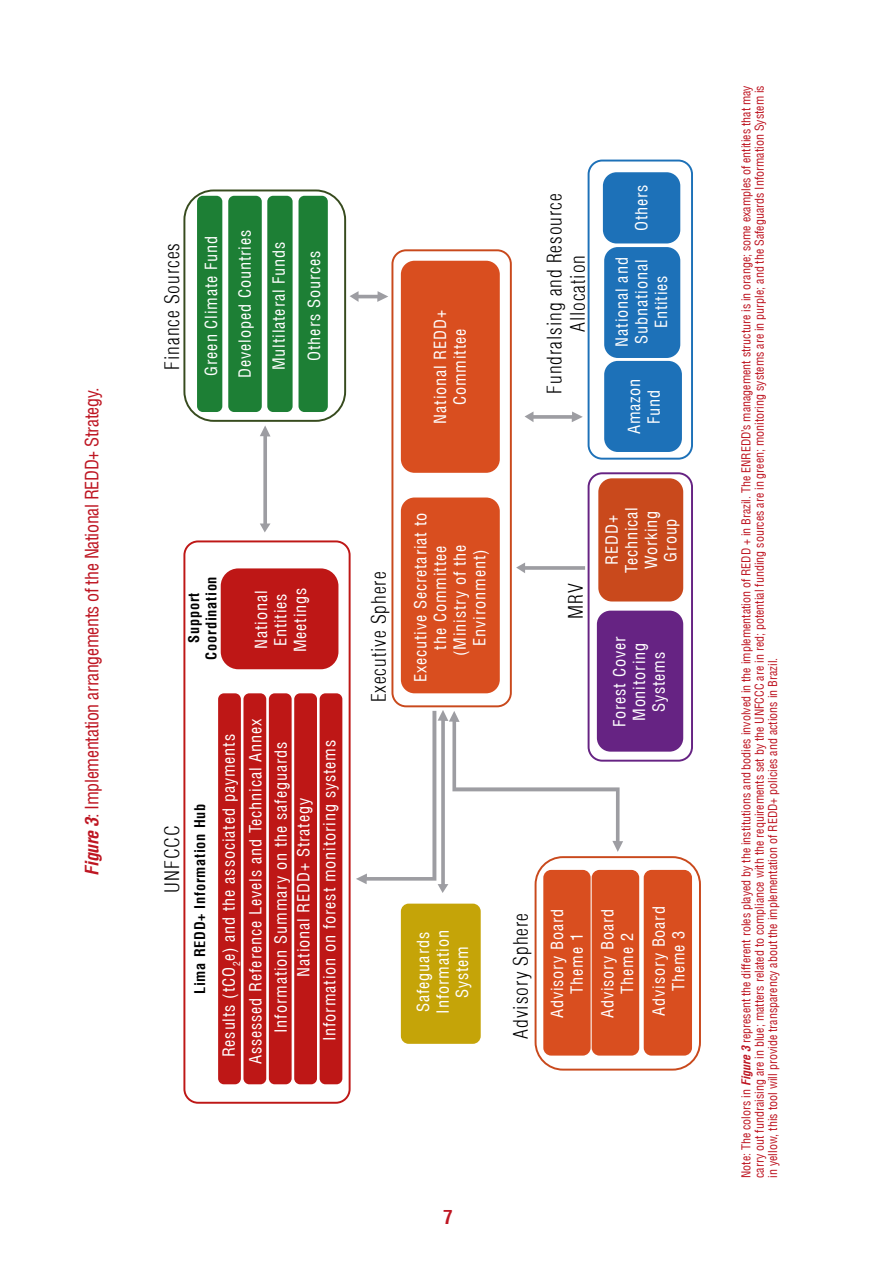
<style>
.page{position:relative;width:893px;height:1263px;background:#fff}
.page>*{position:absolute;margin:0;border:0;box-sizing:border-box;transform-origin:0 0}
.t1{font:300 condensed 19.5px/23.4px "Helvetica LT";letter-spacing:.05em;color:#000;text-align:center}
.t2{font:700 condensed 19.5px "Helvetica LT";color:#be1622}
.t3{font:condensed 18px "Helvetica LT";letter-spacing:-.02em;color:#be1622}
.t4{font:condensed 16.35px/19.6px "Helvetica LT";letter-spacing:.05em;color:#fff;text-align:center}
.t5{font:700 condensed 14.4px/17.2px "Helvetica LT";letter-spacing:.05em;color:#000;text-align:center}
.t6{font:condensed 12px/13.2px "Helvetica LT";color:#be1622;text-align:justify}
.s1{font-weight:700;font-style:italic}
</style>
<div class="page">
<div style="left:598px;top:478px;width:85px;height:123px;background:#c9491c;border-radius:14px"></div>
<div style="left:597px;top:611px;width:86px;height:141px;background:#662383;border-radius:14px"></div>
<div style="left:604px;top:361px;width:78px;height:91px;background:#1d71b8;border-radius:14px"></div>
<div style="left:604px;top:247px;width:76px;height:111px;background:#1d71b8;border-radius:14px"></div>
<div style="left:603px;top:172px;width:77px;height:71px;background:#1d71b8;border-radius:14px"></div>
<div style="left:401px;top:497px;width:99px;height:196px;background:#d94e1f;border-radius:14px"></div>
<div style="left:401px;top:261px;width:99px;height:212px;background:#d94e1f;border-radius:14px"></div>
<div style="left:543px;top:870px;width:48px;height:185px;background:#d94e1f;border-radius:8px"></div>
<div style="left:592px;top:870px;width:47px;height:185px;background:#d94e1f;border-radius:8px"></div>
<div style="left:644px;top:870px;width:48px;height:185px;background:#d94e1f;border-radius:8px"></div>
<div style="left:401px;top:904px;width:80px;height:140px;background:#c5a408;border-radius:8px"></div>
<div style="left:197px;top:196px;width:25px;height:216px;background:#1d7f35;border-radius:6px"></div>
<div style="left:228px;top:196px;width:34px;height:216px;background:#1d7f35;border-radius:6px"></div>
<div style="left:267px;top:196px;width:26px;height:216px;background:#1d7f35;border-radius:6px"></div>
<div style="left:298px;top:196px;width:30px;height:216px;background:#1d7f35;border-radius:6px"></div>
<div style="left:221px;top:568px;width:117px;height:101px;background:#be1716;border-radius:18px"></div>
<div style="left:218px;top:693px;width:23px;height:391px;background:#be1716;border-radius:6px"></div>
<div style="left:243px;top:693px;width:23px;height:391px;background:#be1716;border-radius:6px"></div>
<div style="left:269px;top:693px;width:23px;height:391px;background:#be1716;border-radius:6px"></div>
<div style="left:294px;top:693px;width:23px;height:391px;background:#be1716;border-radius:6px"></div>
<div style="left:320px;top:693px;width:22px;height:391px;background:#be1716;border-radius:6px"></div>
<div style="left:183px;top:540px;width:168px;height:564px;border:2px solid #be1716;border-radius:14px"></div>
<div style="left:183px;top:189px;width:163px;height:233px;border:2px solid #374b1e;border-radius:29px"></div>
<svg style="left:260px;top:425px;width:11px;height:107px"></svg>
<svg style="left:350px;top:291px;width:38px;height:11px"></svg>
<div style="left:535px;top:856px;width:166px;height:214px;border:2px solid #c9491c;border-radius:27px"></div>
<div style="left:391px;top:249px;width:121px;height:458px;border:2px solid #c9491c;border-radius:14px"></div>
<svg style="left:356px;top:710px;width:267px;height:183px"></svg>
<svg style="left:525px;top:411px;width:58px;height:11px"></svg>
<svg style="left:516px;top:562px;width:69px;height:11px"></svg>
<div style="left:588px;top:472px;width:105px;height:290px;border:2px solid #662383;border-radius:14px"></div>
<div style="left:588px;top:160px;width:105px;height:300px;border:2px solid #1d71b8;border-radius:14px"></div>
<p class="t3" style="left:81px;top:876px;width:490px;rotate:-90deg"><span class="s1">Figure 3</span>: Implementation arrangements of the National REDD+ Strategy.</p>
<p class="t1" style="left:160px;top:370px;width:128px;rotate:-90deg">Finance Sources</p>
<p class="t4" style="left:194px;top:378px;width:149px;line-height:33.9px;rotate:-90deg">Green Climate Fund<br>Developed Countries<br>Multilateral Funds</p>
<p class="t4" style="left:304px;top:361px;width:111px;rotate:-90deg">Others Sources</p>
<p class="t5" style="left:185px;top:659px;width:85px;rotate:-90deg">Support<br>Coordination</p>
<p class="t4" style="left:251px;top:652px;width:66px;rotate:-90deg">National<br>Entities<br>Meetings</p>
<p class="t1" style="left:160px;top:893px;width:69px;rotate:-90deg">UNFCCC</p>
<p class="t5" style="left:191px;top:994px;width:192px;rotate:-90deg">Lima REDD+ Information Hub</p>
<p class="t4" style="left:246px;top:1064px;width:347px;rotate:-90deg">Assessed Reference Levels and Technical Annex</p>
<p class="t4" style="left:219px;top:1057px;width:325px;rotate:-90deg">Results (tCO<sub>2</sub>e) and the associated payments</p>
<p class="t4" style="left:269px;top:1033px;width:293px;line-height:22.8px;rotate:-90deg">Information Summary on the safeguards<br>National REDD+ Strategy</p>
<p class="t4" style="left:320px;top:1041px;width:303px;rotate:-90deg">Information on forest monitoring systems</p>
<p class="t4" style="left:430px;top:424px;width:115px;rotate:-90deg">National REDD+<br>Committee</p>
<p class="t1" style="left:367px;top:702px;width:132px;rotate:-90deg">Executive Sphere</p>
<p class="t4" style="left:411px;top:682px;width:171px;rotate:-90deg">Executive Secretariat to the Committee (Ministry of the<br>Environment)</p>
<p class="t1" style="left:542px;top:394px;width:202px;rotate:-90deg">Fundralsing and Resource<br>Allocation</p>
<p class="t4" style="left:632px;top:231px;width:48px;rotate:-90deg">Others</p>
<p class="t4" style="left:612px;top:347px;width:91px;rotate:-90deg">National and<br>Subnational<br>Entities</p>
<p class="t4" style="left:624px;top:434px;width:57px;rotate:-90deg">Amazon<br>Fund</p>
<p class="t1" style="left:564px;top:619px;width:37px;rotate:-90deg">MRV</p>
<p class="t4" style="left:602px;top:573px;width:68px;rotate:-90deg">REDD+<br>Technical<br>Working<br>Group</p>
<p class="t4" style="left:610px;top:727px;width:92px;rotate:-90deg">Forest Cover<br>Monitoring<br>Systems</p>
<p class="t4" style="left:413px;top:1014px;width:85px;rotate:-90deg">Safeguards<br>Information<br>System</p>
<p class="t1" style="left:509px;top:1039px;width:127px;rotate:-90deg">Advisory Sphere</p>
<p class="t4" style="left:547px;top:1018px;width:111px;rotate:-90deg">Advisory Board<br>Theme 1</p>
<p class="t4" style="left:598px;top:1018px;width:111px;rotate:-90deg">Advisory Board<br>Theme 2</p>
<p class="t4" style="left:649px;top:1015px;width:111px;rotate:-90deg">Advisory Board<br>Theme 3</p>
<p class="t2" style="left:443px;top:1204px;width:11px">7</p>
<p class="t6" style="left:740px;top:1178px;width:1094px;rotate:-90deg">Note: The colors in <span class="s1">Figure 3</span> represent the different roles played by the institutions and bodies involved in the implementation of REDD + in Brazil. The ENREDD’s management structure is in orange; some examples of entities that may carry out fundraising are in blue; matters related to compliance with the requirements set by the UNFCCC are in red; potential funding sources are in green; monitoring systems are in purple; and the Safeguards Information System is in yellow, this tool will provide transparency about the implementation of REDD+ policies and actions in Brazil.</p>
</div>
